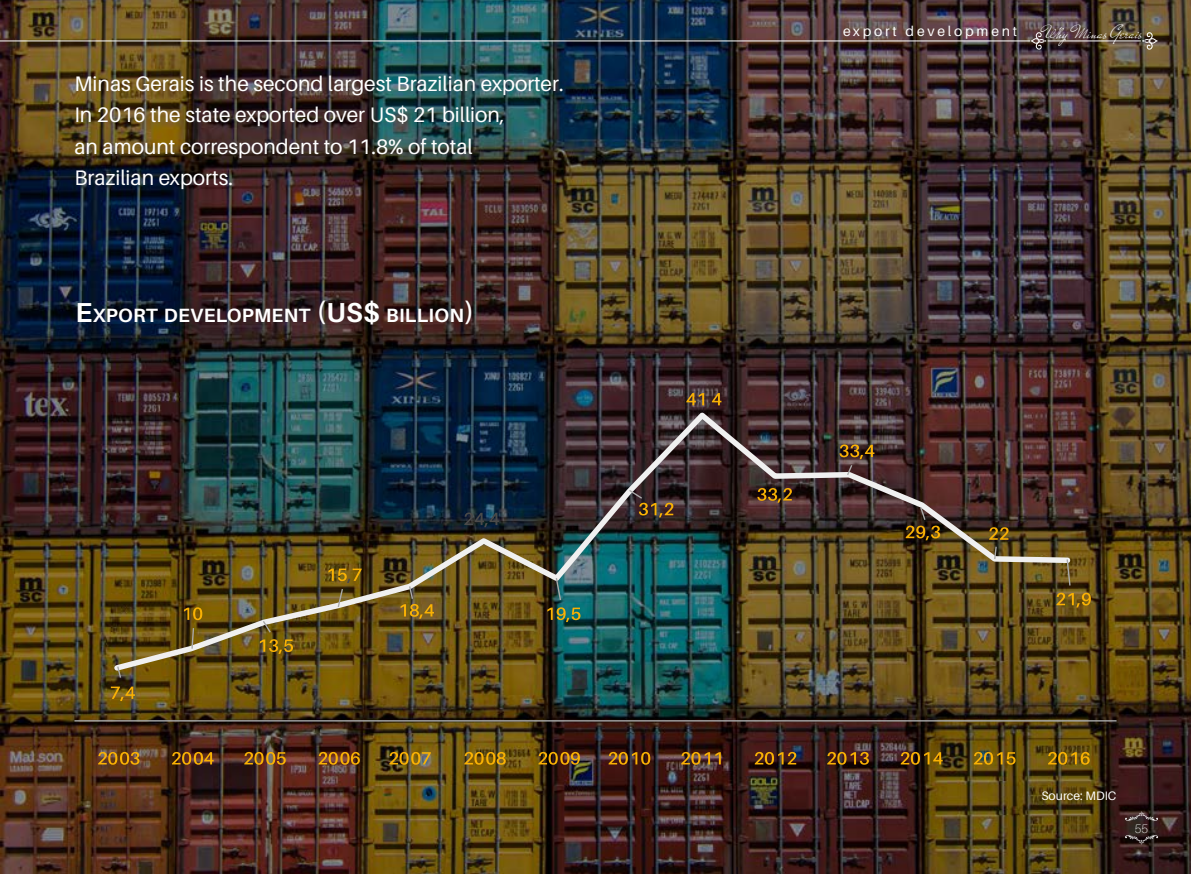
<style>
.page{position:relative;width:1191px;height:874px;background:#fff}
.page>*{position:absolute;margin:0;border:0;box-sizing:border-box;transform-origin:0 0}
.t1{font:21px/31.5px "Aileron";color:#fff}
.t2{font:700 19.25px "Aileron";letter-spacing:.015em;color:#fff}
.t3{font:19.25px "Mr De Haviland";color:#fff}
.t4{font:14px "Aileron";letter-spacing:.2em;color:#fff}
.t5{font:12.25px "Aileron";color:#fff}
.t6{font:100 12.25px "Aileron";color:#fff}
.s1{font-size:27.47px}
</style>
<div class="page">
<img style="left:0;top:0;width:1191px;height:873px">
<img style="left:110px;top:407px;width:963px;height:56px">
<svg style="left:98px;top:751px;width:41px;height:13px"></svg>
<svg style="left:686px;top:393px;width:35px;height:14px"></svg>
<svg style="left:839px;top:444px;width:35px;height:15px"></svg>
<svg style="left:172px;top:751px;width:42px;height:13px"></svg>
<svg style="left:244px;top:751px;width:42px;height:13px"></svg>
<svg style="left:318px;top:751px;width:42px;height:13px"></svg>
<svg style="left:389px;top:751px;width:42px;height:13px"></svg>
<svg style="left:464px;top:751px;width:42px;height:13px"></svg>
<svg style="left:538px;top:751px;width:42px;height:13px"></svg>
<svg style="left:608px;top:751px;width:42px;height:13px"></svg>
<svg style="left:681px;top:751px;width:40px;height:13px"></svg>
<svg style="left:754px;top:751px;width:42px;height:13px"></svg>
<svg style="left:827px;top:751px;width:42px;height:13px"></svg>
<svg style="left:900px;top:751px;width:42px;height:13px"></svg>
<svg style="left:973px;top:751px;width:42px;height:13px"></svg>
<svg style="left:1048px;top:751px;width:41px;height:13px"></svg>
<img style="left:73px;top:463px;width:1045px;height:258px">
<svg style="left:1125px;top:811px;width:33px;height:10px"></svg>
<svg style="left:1125px;top:833px;width:33px;height:11px"></svg>
<svg style="left:1030px;top:32px;width:16px;height:18px"></svg>
<svg style="left:1142px;top:32px;width:15px;height:18px"></svg>
<hr style="left:0;top:40px;width:1030px;height:1px;background:#fff">
<hr style="left:1047px;top:40px;width:93px;height:1px;background:#fff">
<p class="t1" style="left:74px;top:68px;width:491px">Minas Gerais is the second largest Brazilian exporter.<br>In 2016 the state exported over US$ 21 billion,<br>an amount correspondent to 11.8% of total<br>Brazilian exports.</p>
<p class="t2" style="left:75px;top:304px;width:400px"><span class="s1">E</span>XPORT DEVELOPMENT <span class="s1">(US$</span> BILLION<span class="s1">)</span></p>
<p class="t4" style="left:843px;top:23px;width:176px">export development</p>
<p class="t3" style="left:1045px;top:21px;width:99px">Why Minas Gerais</p>
<p class="t5" style="left:1041px;top:788px;width:77px">Source: MDIC</p>
<p class="t6" style="left:1134px;top:821px;width:15px">55</p>
</div>
